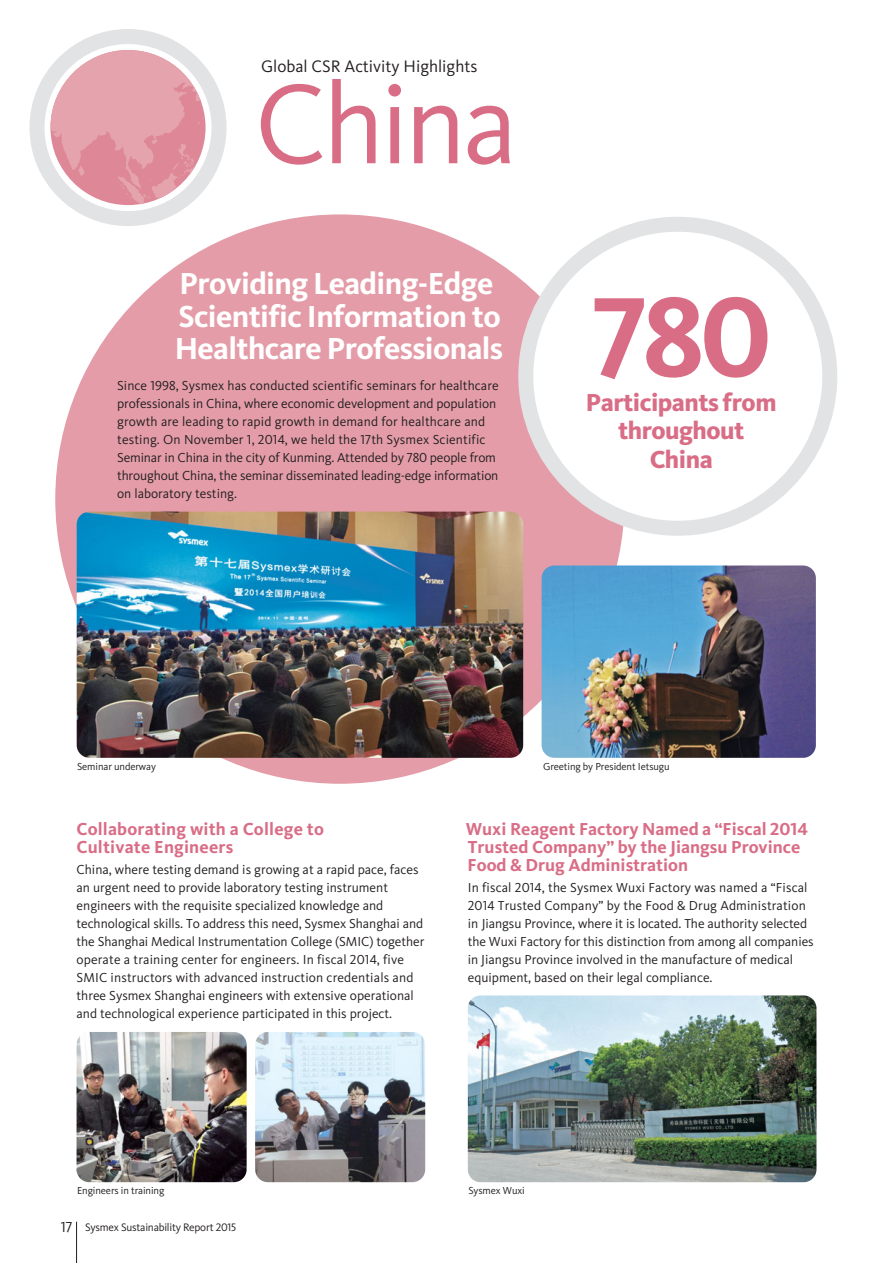
<style>
.page{position:relative;width:893px;height:1263px;background:#fff}
.page>*{position:absolute;margin:0;border:0;box-sizing:border-box;transform-origin:0 0}
.t1{font:117px "Kievit Pro";letter-spacing:-.035em;color:#d96d86}
.t2{font:700 117px "Kievit Pro";color:#d96d86}
.t3{font:700 31.5px/32.2px "Kievit Pro";letter-spacing:-.02em;color:#fff}
.t4{font:800 25.5px/28.5px "Kievit Pro";letter-spacing:-.02em;color:#d96d86;text-align:center}
.t5{font:700 18px/18px "Kievit Pro";color:#d96d86}
.t6{font:17.25px "Kievit Pro";color:#231f20}
.t7{font:13.5px/18px "Kievit Pro";color:#231f20}
.t8{font:11.25px "Kievit Pro";letter-spacing:-.02em;color:#231f20}
.t9{font:10.5px "Kievit Pro";letter-spacing:-.01em;color:#231f20}
.s1{font-size:15px}
</style>
<div class="page">
<div style="left:55px;top:214px;width:570px;height:570px;background:#e49da8;border-radius:50%"></div>
<div style="left:526px;top:224px;width:304px;height:304px;background:#fff;border-radius:50%"></div>
<div style="left:518px;top:217px;width:319px;height:319px;border:15px solid #e2e3e4;border-radius:50%"></div>
<svg style="left:37px;top:37px;width:182px;height:182px"></svg>
<div style="left:29px;top:29px;width:198px;height:197px;border:15px solid #e2e3e4;border-radius:50%"></div>
<svg style="left:50px;top:50px;width:156px;height:155px;background:#e5acb5"></svg>
<img style="left:468px;top:995px;width:348px;height:187px;border-radius:13px">
<img style="left:542px;top:565px;width:274px;height:193px;border-radius:13px">
<img style="left:77px;top:512px;width:446px;height:246px;border-radius:13px">
<img style="left:77px;top:1032px;width:170px;height:150px;border-radius:13px">
<img style="left:255px;top:1032px;width:170px;height:150px;border-radius:13px">
<hr style="left:76px;top:1222px;width:1px;height:41px;background:#231f20">
<p class="t6" style="left:261px;top:60px;width:218px">Global CSR Activity Highlights</p>
<h1 class="t1" style="left:255px;top:80px;width:265px">China</h1>
<h2 class="t3" style="left:175px;top:271px;width:330px">Providing Leading-Edge<br>Scientific Information to<br>Healthcare Professionals</h2>
<p class="t7" style="left:117px;top:378px;width:383px">Since 1998, Sysmex has conducted scientific seminars for healthcare professionals in China, where economic development and population growth are leading to rapid growth in demand for healthcare and testing. On November 1, 2014, we held the 17th Sysmex Scientific Seminar in China in the city of Kunming. Attended by 780 people from throughout China, the seminar disseminated leading-edge information on laboratory testing.</p>
<h1 class="t2" style="left:592px;top:293px;width:181px">780</h1>
<h3 class="t4" style="left:586px;top:390px;width:192px">Participants from throughout<br>China</h3>
<p class="t9" style="left:77px;top:763px;width:80px">Seminar underway</p>
<p class="t9" style="left:543px;top:763px;width:128px">Greeting by President Ietsugu</p>
<h3 class="t5" style="left:76px;top:822px;width:249px">Collaborating with a College to<br>Cultivate Engineers</h3>
<p class="t7" style="left:77px;top:862px;width:349px">China, where testing demand is growing at a rapid pace, faces an urgent need to provide laboratory testing instrument engineers with the requisite specialized knowledge and technological skills. To address this need, Sysmex Shanghai and the Shanghai Medical Instrumentation College (SMIC) together operate a training center for engineers. In fiscal 2014, five SMIC instructors with advanced instruction credentials and three Sysmex Shanghai engineers with extensive operational and technological experience participated in this project.</p>
<h3 class="t5" style="left:466px;top:822px;width:344px">Wuxi Reagent Factory Named a “Fiscal 2014<br>Trusted Company” by the Jiangsu Province<br>Food &amp; Drug Administration</h3>
<p class="t7" style="left:468px;top:880px;width:347px">In fiscal 2014, the Sysmex Wuxi Factory was named a “Fiscal 2014 Trusted Company” by the Food &amp; Drug Administration in Jiangsu Province, where it is located. The authority selected the Wuxi Factory for this distinction from among all companies in Jiangsu Province involved in the manufacture of medical equipment, based on their legal compliance.</p>
<p class="t9" style="left:77px;top:1187px;width:89px">Engineers in training</p>
<p class="t9" style="left:468px;top:1187px;width:58px">Sysmex Wuxi</p>
<p class="t8" style="left:61px;top:1223px;width:177px"><span class="s1">17</span> Sysmex Sustainability Report 2015</p>
</div>
